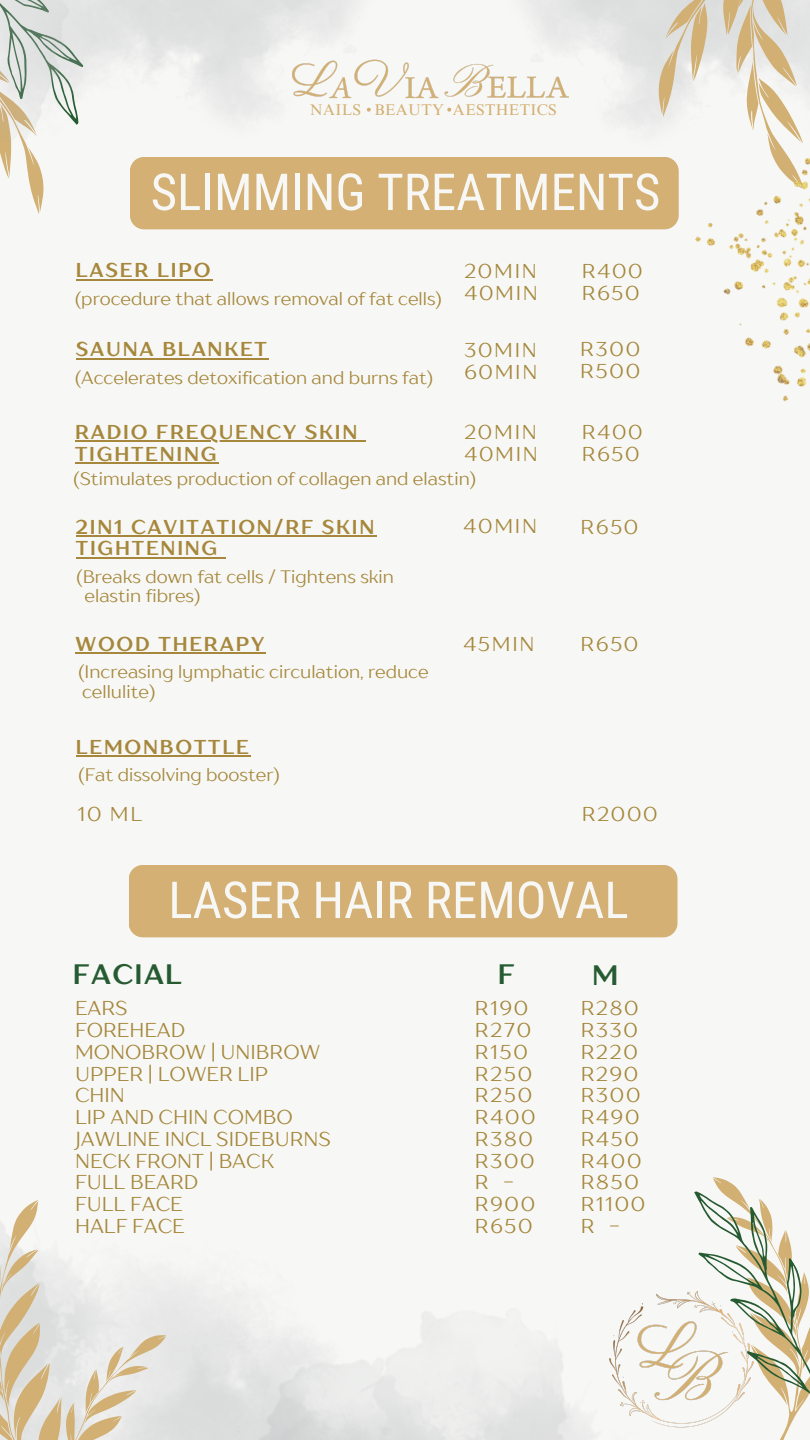
<style>
.page{position:relative;width:810px;height:1440px;background:#f7f8f6}
.page>*{position:absolute;margin:0;border:0;box-sizing:border-box;transform-origin:0 0}
.t1{font:51px "Roboto Condensed";color:#f7f8f6}
.t2{font:700 28px "TT Drugs";letter-spacing:.05em;color:#265b32}
.t3{font:20px/21.7px "TT Drugs";letter-spacing:.09em;color:#a6873b}
.t4{font:20px/21.7px "TT Drugs";color:#a6873b}
.t5{font:700 20px/21.8px "TT Drugs";letter-spacing:.09em;color:#a6873b}
.t6{font:18px/19.5px "TT Drugs";color:#a6873b}
.t7{font:15.5px "Times NRMT Pro";letter-spacing:.025em;color:#d4b074}
</style>
<div class="page">
<svg style="left:658px;top:0;width:152px;height:41px;background:#dacfbb"></svg>
<svg style="left:713px;top:1177px;width:27px;height:15px"></svg>
<svg style="left:0;top:1200px;width:167px;height:240px"></svg>
<img style="left:385px;top:39px;width:184px;height:60px">
<svg style="left:447px;top:108px;width:4px;height:4px"></svg>
<svg style="left:1px;top:157px;width:43px;height:57px"></svg>
<svg style="left:609px;top:1192px;width:201px;height:248px"></svg>
<img style="left:643px;top:41px;width:167px;height:361px">
<div style="left:130px;top:157px;width:549px;height:72px;background:#d4b074;border-radius:14px"></div>
<img style="left:0;top:0;width:385px;height:157px">
<div style="left:129px;top:865px;width:548px;height:72px;background:#d4b074;border-radius:14px"></div>
<hr style="left:76px;top:652px;width:190px;height:2px;background:#a6873b">
<hr style="left:76px;top:279px;width:136px;height:1px;background:#a6873b">
<hr style="left:76px;top:358px;width:193px;height:1px;background:#a6873b">
<hr style="left:75px;top:440px;width:284px;height:2px;background:#a6873b">
<svg style="left:359px;top:440px;width:7px;height:2px"></svg>
<hr style="left:75px;top:462px;width:143px;height:2px;background:#a6873b">
<hr style="left:76px;top:535px;width:300px;height:2px;background:#a6873b">
<hr style="left:76px;top:557px;width:143px;height:1px;background:#a6873b">
<hr style="left:76px;top:755px;width:175px;height:1px;background:#a6873b">
<p class="t7" style="left:310px;top:100px;width:248px">NAILS BEAUTY AESTHETICS</p>
<h1 class="t1" style="left:151px;top:156px;width:511px">SLIMMING TREATMENTS</h1>
<p class="t5" style="left:76px;top:260px;width:136px">LASER LIPO</p>
<p class="t6" style="left:74px;top:289px;width:370px">(procedure that allows removal of fat cells)</p>
<p class="t5" style="left:76px;top:338px;width:193px">SAUNA BLANKET</p>
<p class="t6" style="left:74px;top:367px;width:361px">(Accelerates detoxification and burns fat)</p>
<p class="t3" style="left:464px;top:260px;width:75px">20MIN<br>40MIN</p>
<p class="t3" style="left:582px;top:260px;width:62px">R400<br>R650</p>
<p class="t3" style="left:464px;top:339px;width:75px">30MIN<br>60MIN</p>
<p class="t3" style="left:580px;top:338px;width:61px">R300<br>R500</p>
<p class="t5" style="left:75px;top:421px;width:284px">RADIO FREQUENCY SKIN<br>TIGHTENING</p>
<p class="t3" style="left:464px;top:421px;width:75px">20MIN<br>40MIN</p>
<p class="t3" style="left:582px;top:421px;width:62px">R400<br>R650</p>
<p class="t6" style="left:73px;top:469px;width:405px">(Stimulates production of collagen and elastin)</p>
<p class="t5" style="left:76px;top:516px;width:300px">2IN1 CAVITATION/RF SKIN<br>TIGHTENING</p>
<p class="t3" style="left:464px;top:515px;width:75px">40MIN</p>
<p class="t6" style="left:85px;top:567px;width:311px;text-indent:-9px">(Breaks down fat cells / Tightens skin elastin fibres)</p>
<p class="t3" style="left:581px;top:516px;width:59px">R650</p>
<p class="t5" style="left:76px;top:633px;width:190px">WOOD THERAPY</p>
<p class="t3" style="left:581px;top:633px;width:59px">R650</p>
<p class="t3" style="left:464px;top:633px;width:73px">45MIN</p>
<p class="t6" style="left:78px;top:662px;width:352px">(Increasing lymphatic circulation, reduce cellulite)</p>
<p class="t5" style="left:76px;top:736px;width:174px">LEMONBOTTLE</p>
<p class="t6" style="left:78px;top:765px;width:204px">(Fat dissolving booster)</p>
<p class="t3" style="left:78px;top:803px;width:66px">10 ML</p>
<p class="t3" style="left:582px;top:803px;width:77px">R2000</p>
<h1 class="t1" style="left:168px;top:864px;width:462px">LASER HAIR REMOVAL</h1>
<h2 class="t2" style="left:73px;top:956px;width:111px">FACIAL</h2>
<h2 class="t2" style="left:498px;top:956px;width:18px">F</h2>
<h2 class="t2" style="left:592px;top:957px;width:28px">M</h2>
<p class="t4" style="left:75px;top:997px;width:257px">EARS<br>FOREHEAD<br>MONOBROW | UNIBROW<br>UPPER | LOWER LIP<br>CHIN<br>LIP AND CHIN COMBO<br>JAWLINE INCL SIDEBURNS<br>NECK FRONT | BACK<br>FULL BEARD<br>FULL FACE<br>HALF FACE</p>
<p class="t3" style="left:581px;top:997px;width:66px">R280<br>R330<br>R220<br>R290<br>R300<br>R490<br>R450<br>R400<br>R850<br>R1100<br>R -</p>
<p class="t3" style="left:475px;top:997px;width:62px">R190<br>R270<br>R150<br>R250<br>R250<br>R400<br>R380<br>R300<br>R -<br>R900<br>R650</p>
</div>
